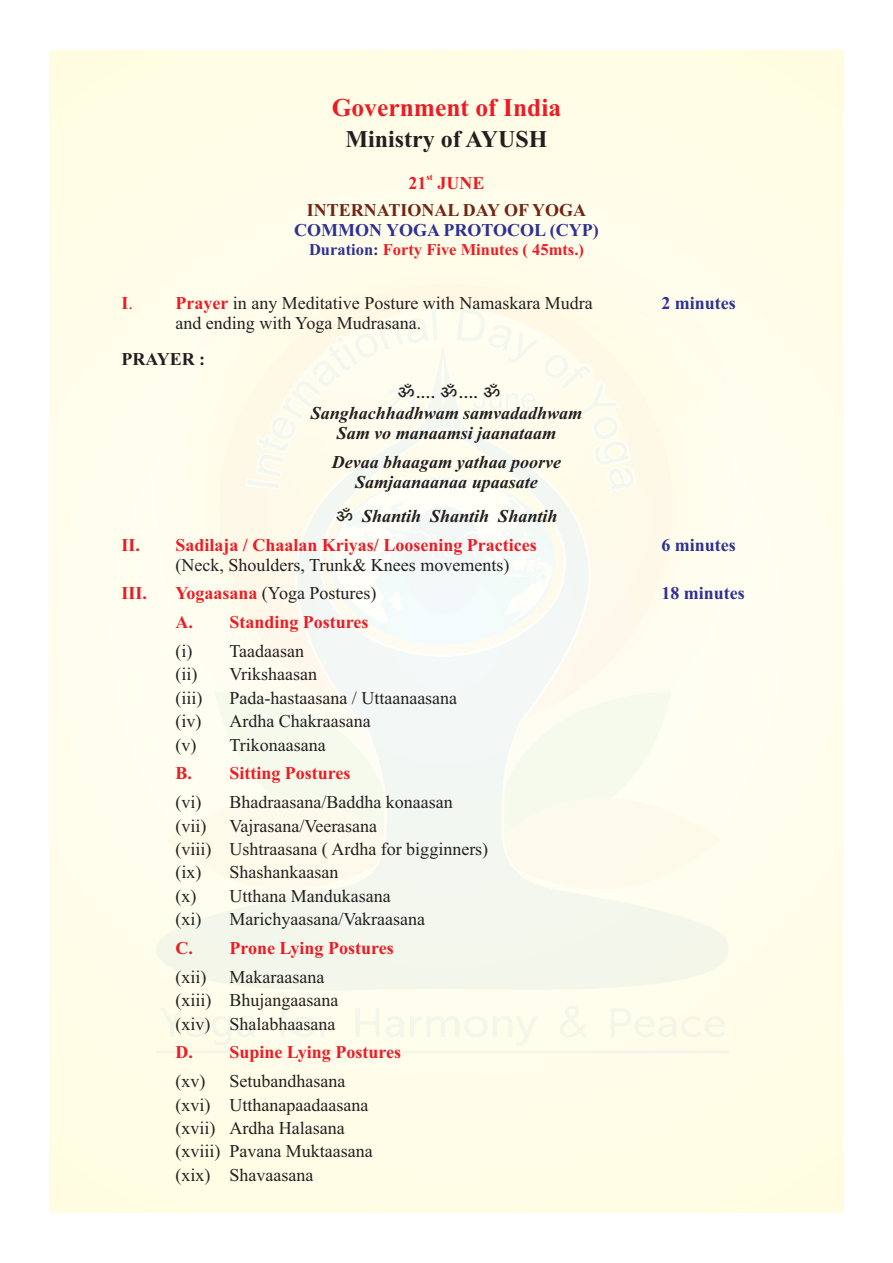
<style>
.page{position:relative;width:893px;height:1263px;background:#fff}
.page>*{position:absolute;margin:0;border:0;box-sizing:border-box;transform-origin:0 0}
.t1{font:700 25.5px "Times New Roman";color:#ed1c24}
.t2{font:700 24px "Times New Roman";color:#231f20}
.t3{font:700 21px "AA Yogesh";color:#231f20}
.t4{font:18px/23.4px "Times New Roman";color:#231f20}
.t5{font:700 18px/28.8px "Times New Roman";color:#ed1c24}
.t6{font:italic 700 18px/20px "Times New Roman";color:#231f20;text-align:center}
.t7{font:700 18px "Times New Roman";color:#2e3092}
.t8{font:700 18px "Times New Roman";color:#732413}
.t9{font:700 18px "Times New Roman";color:#231f20}
.t10{font:700 16.5px "Times New Roman";color:#ed1c24}
.t11{font:700 9px "Times New Roman";color:#ed1c24}
.s1{color:#2e3092}
.s2{font-weight:700;color:#ed1c24}
.s3{color:#ed1c24}
.s4{font-family:"AA Yogesh";font-size:21px;color:#231f20}
.s5{font-style:italic;color:#231f20}
</style>
<div class="page">
<div style="left:49px;top:51px;width:795px;height:1161px;background:#fffde8"></div>
<img style="left:156px;top:308px;width:573px;height:745px">
<h1 class="t1" style="left:332px;top:99px;width:231px">Government of India</h1>
<h2 class="t2" style="left:346px;top:131px;width:203px">Ministry of AYUSH</h2>
<p class="t11" style="left:426px;top:174px;width:8px">st</p>
<p class="t5" style="left:408px;top:171px;width:77px">21 JUNE</p>
<p class="t8" style="left:307px;top:204px;width:281px">INTERNATIONAL DAY OF YOGA</p>
<p class="t7" style="left:294px;top:224px;width:306px">COMMON YOGA PROTOCOL (CYP)</p>
<p class="t10" style="left:309px;top:243px;width:276px"><span class="s1">Duration:</span> Forty Five Minutes ( 45mts.)</p>
<p class="t4" style="left:121px;top:293px;width:473px"><span class="s2">I</span><span class="s3">.</span> <span class="s2">Prayer</span> in any Meditative Posture with Namaskara Mudra</p>
<p class="t7" style="left:661px;top:296px;width:76px">2 minutes</p>
<p class="t4" style="left:175px;top:313px;width:247px">and ending with Yoga Mudrasana.</p>
<p class="t9" style="left:121px;top:352px;width:85px">PRAYER :</p>
<p class="t3" style="left:397px;top:382px;width:105px">¬---- ¬---- ¬</p>
<p class="t6" style="left:311px;top:405px;width:273px">Sanghachhadhwam samvadadhwam<br>Sam vo manaamsi jaanataam</p>
<p class="t6" style="left:332px;top:454px;width:231px">Devaa bhaagam yathaa poorve<br>Samjaanaanaa upaasate</p>
<p class="t5" style="left:121px;top:503px;width:437px;text-indent:214px"><span class="s4">¬</span> <span class="s5">Shantih Shantih Shantih<br></span>II. Sadilaja / Chaalan Kriyas/ Loosening Practices</p>
<p class="t7" style="left:661px;top:538px;width:76px">6 minutes</p>
<p class="t4" style="left:175px;top:554px;width:335px">(Neck, Shoulders, Trunk&amp; Knees movements)</p>
<p class="t5" style="left:121px;top:581px;width:27px">III.</p>
<p class="t4" style="left:175px;top:583px;width:203px"><span class="s2">Yogaasana</span> (Yoga Postures)</p>
<p class="t7" style="left:661px;top:587px;width:85px">18 minutes</p>
<p class="t5" style="left:175px;top:609px;width:195px">A. Standing Postures</p>
<p class="t4" style="left:175px;top:641px;width:130px">(i) Taadaasan (ii)</p>
<p class="t4" style="left:229px;top:664px;width:89px">Vrikshaasan</p>
<p class="t4" style="left:175px;top:688px;width:29px">(iii)</p>
<p class="t4" style="left:229px;top:688px;width:229px">Pada-hastaasana / Uttaanaasana</p>
<p class="t4" style="left:175px;top:711px;width:27px">(iv)</p>
<p class="t4" style="left:175px;top:711px;width:197px;text-indent:54px">Ardha Chakraasana (v) Trikonaasana</p>
<p class="t5" style="left:175px;top:761px;width:177px">B. Sitting Postures</p>
<p class="t4" style="left:175px;top:792px;width:27px">(vi)</p>
<p class="t4" style="left:229px;top:792px;width:225px">Bhadraasana/Baddha konaasan</p>
<p class="t4" style="left:175px;top:815px;width:32px">(vii)</p>
<p class="t4" style="left:175px;top:815px;width:314px;text-indent:54px">Vajrasana/Veerasana<br>(viii) Ushtraasana ( Ardha for bigginners) (ix)</p>
<p class="t4" style="left:175px;top:862px;width:217px;text-indent:54px">Shashankaasan<br>(x) Utthana Mandukasana (xi)</p>
<p class="t4" style="left:229px;top:909px;width:197px">Marichyaasana/Vakraasana</p>
<p class="t5" style="left:175px;top:935px;width:220px">C. Prone Lying Postures</p>
<p class="t4" style="left:175px;top:967px;width:32px">(xii)</p>
<p class="t4" style="left:175px;top:967px;width:164px;text-indent:54px">Makaraasana (xiii) Bhujangaasana (xiv) Shalabhaasana</p>
<p class="t5" style="left:175px;top:1040px;width:227px">D. Supine Lying Postures</p>
<p class="t4" style="left:175px;top:1071px;width:31px">(xv)</p>
<p class="t4" style="left:175px;top:1071px;width:199px;text-indent:54px">Setubandhasana (xvi) Utthanapaadaasana (xvii) Ardha Halasana (xviii) Pavana Muktaasana (xix) Shavaasana</p>
</div>
